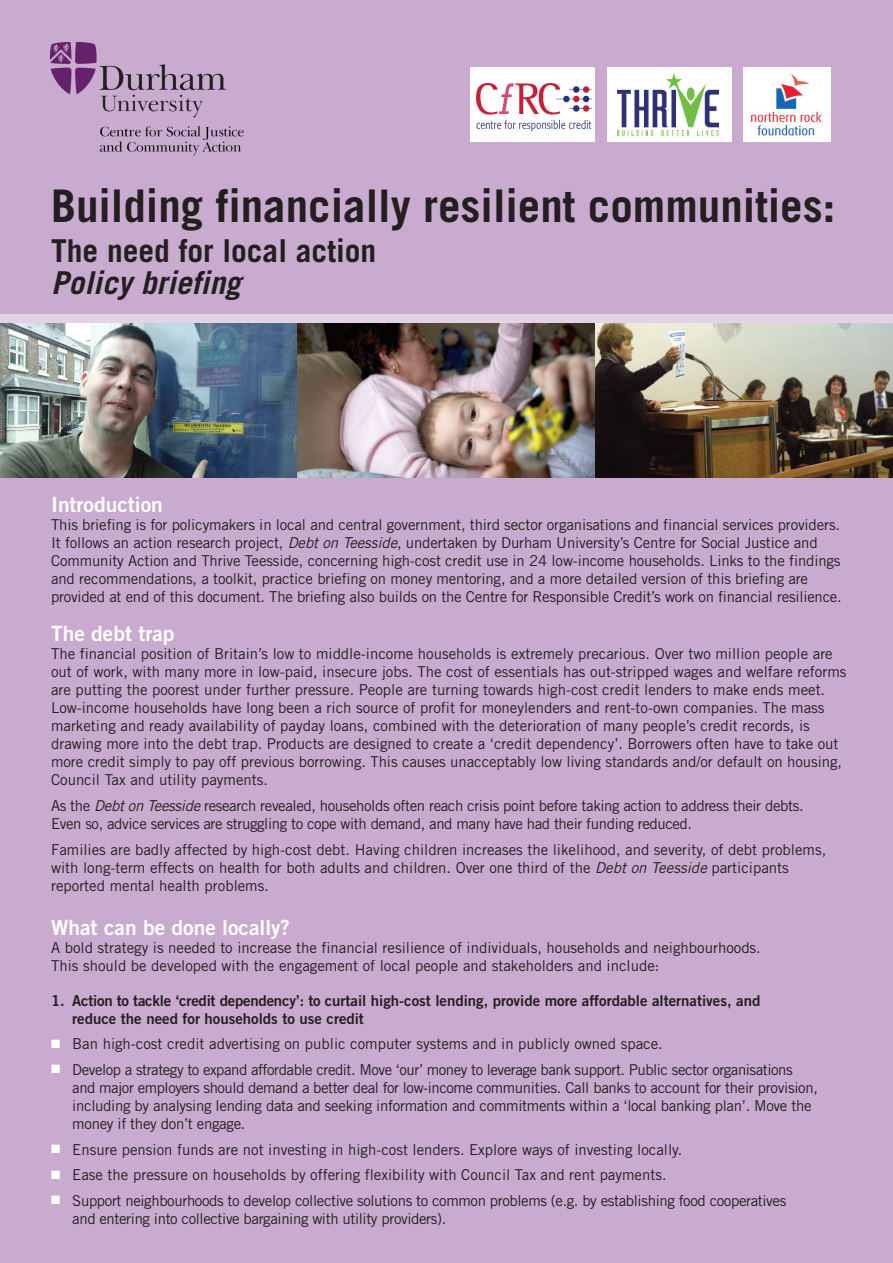
<style>
.page{position:relative;width:893px;height:1263px;background:#c9abd0}
.page>*{position:absolute;margin:0;border:0;box-sizing:border-box;transform-origin:0 0}
.t1{font:700 45px "Trade Gothic";color:#231f20}
.t2{font:700 31.5px "Trade Gothic";color:#231f20}
.t3{font:italic 700 31.5px "Trade Gothic";color:#231f20}
.t4{font:21px "Trade Gothic Bold Two";color:#fff}
.t5{font:15px/18px "Trade Gothic";letter-spacing:-.005em;color:#231f20}
.t6{font:15px/18px "Trade Gothic";letter-spacing:-.025em;color:#231f20}
.t7{font:15px/18px "Trade Gothic Bold Two";color:#231f20}
.s1{font-style:italic}
.s2{color:#fff}
</style>
<div class="page">
<img style="left:0;top:323px;width:298px;height:155px">
<img style="left:298px;top:323px;width:297px;height:155px">
<img style="left:595px;top:323px;width:298px;height:155px">
<div style="left:0;top:314px;width:893px;height:9px;background:#e2d3e7"></div>
<div style="left:607px;top:67px;width:124px;height:75px;background:#fff"></div>
<img style="left:618px;top:73px;width:101px;height:62px">
<div style="left:743px;top:67px;width:88px;height:75px;background:#fff"></div>
<img style="left:750px;top:73px;width:73px;height:64px">
<div style="left:470px;top:67px;width:125px;height:75px;background:#fff"></div>
<img style="left:476px;top:84px;width:115px;height:46px">
<img style="left:51px;top:43px;width:193px;height:113px">
<h1 class="t1" style="left:51px;top:190px;width:786px">Building financially resilient communities:</h1>
<h2 class="t2" style="left:51px;top:239px;width:327px">The need for local action</h2>
<h2 class="t3" style="left:51px;top:272px;width:191px">Policy briefing</h2>
<h3 class="t4" style="left:51px;top:497px;width:113px">Introduction</h3>
<p class="t5" style="left:51px;top:517px;width:792px">This briefing is for policymakers in local and central government, third sector organisations and financial services providers.<br>It follows an action research project, <span class="s1">Debt on Teesside</span>, undertaken by Durham University’s Centre for Social Justice and Community Action and Thrive Teesside, concerning high-cost credit use in 24 low-income households. Links to the findings and recommendations, a toolkit, practice briefing on money mentoring, and a more detailed version of this briefing are provided at end of this document. The briefing also builds on the Centre for Responsible Credit’s work on financial resilience.</p>
<h3 class="t4" style="left:51px;top:626px;width:125px">The debt trap</h3>
<p class="t5" style="left:51px;top:646px;width:797px">The financial position of Britain’s low to middle-income households is extremely precarious. Over two million people are out of work, with many more in low-paid, insecure jobs. The cost of essentials has out-stripped wages and welfare reforms are putting the poorest under further pressure. People are turning towards high-cost credit lenders to make ends meet.<br>Low-income households have long been a rich source of profit for moneylenders and rent-to-own companies. The mass marketing and ready availability of payday loans, combined with the deterioration of many people’s credit records, is drawing more into the debt trap. Products are designed to create a ‘credit dependency’. Borrowers often have to take out more credit simply to pay off previous borrowing. This causes unacceptably low living standards and/or default on housing, Council Tax and utility payments.</p>
<p class="t6" style="left:51px;top:798px;width:754px">As the <span class="s1">Debt on Teesside</span> research revealed, households often reach crisis point before taking action to address their debts.<br>Even so, advice services are struggling to cope with demand, and many have had their funding reduced.</p>
<p class="t5" style="left:51px;top:842px;width:777px">Families are badly affected by high-cost debt. Having children increases the likelihood, and severity, of debt problems, with long-term effects on health for both adults and children. Over one third of the <span class="s1">Debt on Teesside</span> participants reported mental health problems.</p>
<h3 class="t4" style="left:51px;top:919px;width:240px">What can be done locally?</h3>
<p class="t5" style="left:51px;top:940px;width:711px">A bold strategy is needed to increase the financial resilience of individuals, households and neighbourhoods.<br>This should be developed with the engagement of local people and stakeholders and include:</p>
<p class="t7" style="left:72px;top:992px;width:689px;text-indent:-21px">1. Action to tackle ‘credit dependency’: to curtail high-cost lending, provide more affordable alternatives, and reduce the need for households to use credit</p>
<p class="t5" style="left:51px;top:1036px;width:613px"><span class="s2">■</span> Ban high-cost credit advertising on public computer systems and in publicly owned space.</p>
<p class="t5" style="left:72px;top:1062px;width:747px;text-indent:-21px"><span class="s2">■</span> Develop a strategy to expand affordable credit. Move ‘our’ money to leverage bank support. Public sector organisations and major employers should demand a better deal for low-income communities. Call banks to account for their provision, including by analysing lending data and seeking information and commitments within a ‘local banking plan’. Move the money if they don’t engage.</p>
<p class="t5" style="left:51px;top:1141px;width:633px"><span class="s2">■</span> Ensure pension funds are not investing in high-cost lenders. Explore ways of investing locally.</p>
<p class="t5" style="left:51px;top:1167px;width:617px"><span class="s2">■</span> Ease the pressure on households by offering flexibility with Council Tax and rent payments.</p>
<p class="t6" style="left:72px;top:1193px;width:716px;text-indent:-21px"><span class="s2">■</span> Support neighbourhoods to develop collective solutions to common problems (e.g. by establishing food cooperatives and entering into collective bargaining with utility providers).</p>
</div>
